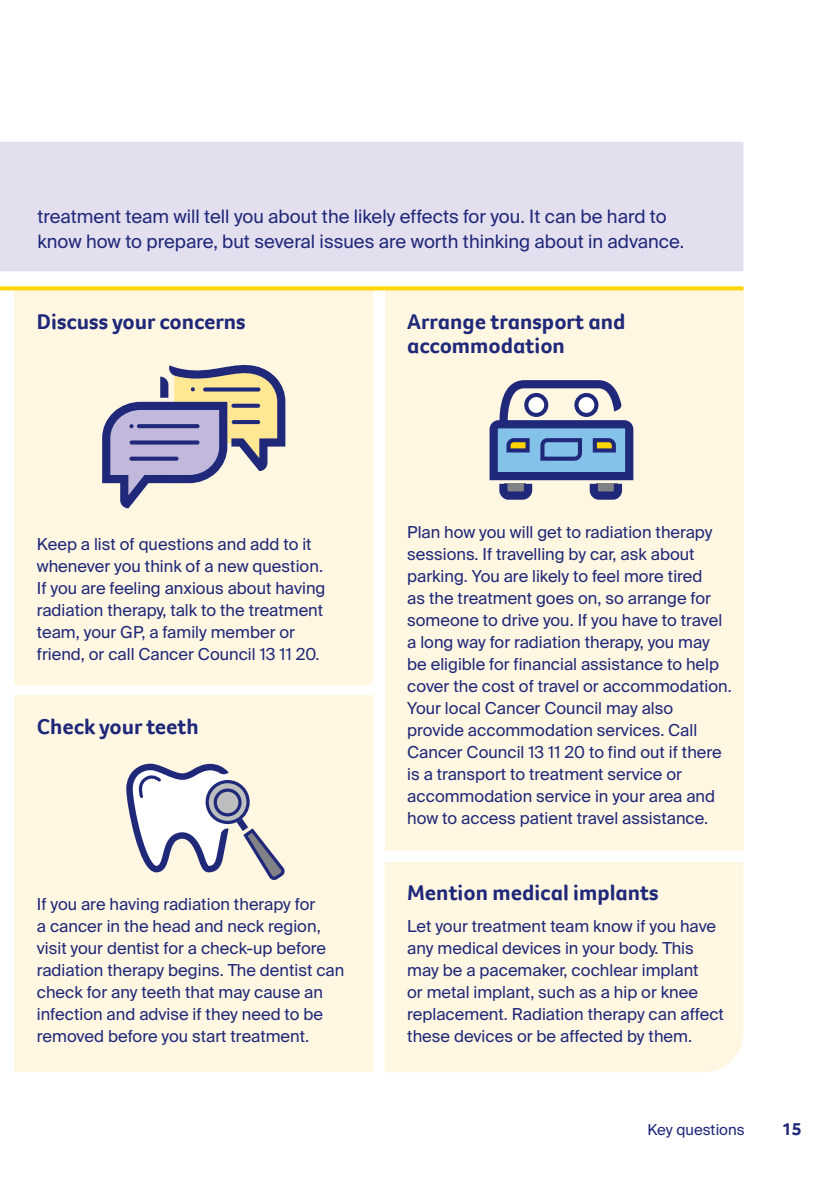
<style>
.page{position:relative;width:840px;height:1191px;background:#fff}
.page>*{position:absolute;margin:0;border:0;box-sizing:border-box;transform-origin:0 0}
.t1{font:700 22px/24px "Foco CC";color:#1f2879}
.t2{font:18.4px/25px "Suisse Intl";color:#1f2879}
.t3{font:700 18px "Foco CC";color:#1f2879}
.t4{font:16.4px/22px "Suisse Intl";color:#1f2879}
.t5{font:15px "Suisse Intl";color:#1f2879}
</style>
<div class="page">
<div style="left:384px;top:290px;width:359px;height:560px;background:#fff7e2"></div>
<div style="left:14px;top:290px;width:358px;height:395px;background:#fff7e2"></div>
<div style="left:0;top:142px;width:743px;height:129px;background:#e3dfef"></div>
<svg style="left:0;top:286px;width:743px;height:4px;fill:#ffd400"></svg>
<svg style="left:489px;top:380px;width:144px;height:120px"></svg>
<div style="left:14px;top:696px;width:359px;height:375px;background:#fff7e2"></div>
<svg style="left:126px;top:763px;width:159px;height:117px"></svg>
<div style="left:384px;top:862px;width:359px;height:210px;background:#fff7e2"></div>
<svg style="left:102px;top:364px;width:183px;height:144px"></svg>
<p class="t2" style="left:37px;top:204px;width:648px">treatment team will tell you about the likely effects for you. It can be hard to know how to prepare, but several issues are worth thinking about in advance.</p>
<h1 class="t1" style="left:37px;top:309px;width:210px">Discuss your concerns</h1>
<h1 class="t1" style="left:407px;top:309px;width:219px">Arrange transport and accommodation</h1>
<p class="t4" style="left:37px;top:533px;width:290px">Keep a list of questions and add to it whenever you think of a new question.<br>If you are feeling anxious about having radiation therapy, talk to the treatment team, your GP, a family member or friend, or call Cancer Council 13 11 20.</p>
<h1 class="t1" style="left:37px;top:714px;width:163px">Check your teeth</h1>
<p class="t4" style="left:37px;top:893px;width:309px">If you are having radiation therapy for<br>a cancer in the head and neck region, visit your dentist for a check-up before radiation therapy begins. The dentist can check for any teeth that may cause an infection and advise if they need to be removed before you start treatment.</p>
<p class="t4" style="left:407px;top:521px;width:326px">Plan how you will get to radiation therapy sessions. If travelling by car, ask about parking. You are likely to feel more tired<br>as the treatment goes on, so arrange for someone to drive you. If you have to travel a long way for radiation therapy, you may be eligible for financial assistance to help cover the cost of travel or accommodation.<br>Your local Cancer Council may also provide accommodation services. Call Cancer Council 13 11 20 to find out if there is a transport to treatment service or accommodation service in your area and how to access patient travel assistance.</p>
<h1 class="t1" style="left:407px;top:880px;width:253px">Mention medical implants</h1>
<p class="t4" style="left:407px;top:915px;width:318px">Let your treatment team know if you have any medical devices in your body. This may be a pacemaker, cochlear implant<br>or metal implant, such as a hip or knee replacement. Radiation therapy can affect these devices or be affected by them.</p>
<p class="t5" style="left:647px;top:1121px;width:99px">Key questions</p>
<p class="t3" style="left:781px;top:1117px;width:21px">15</p>
</div>
